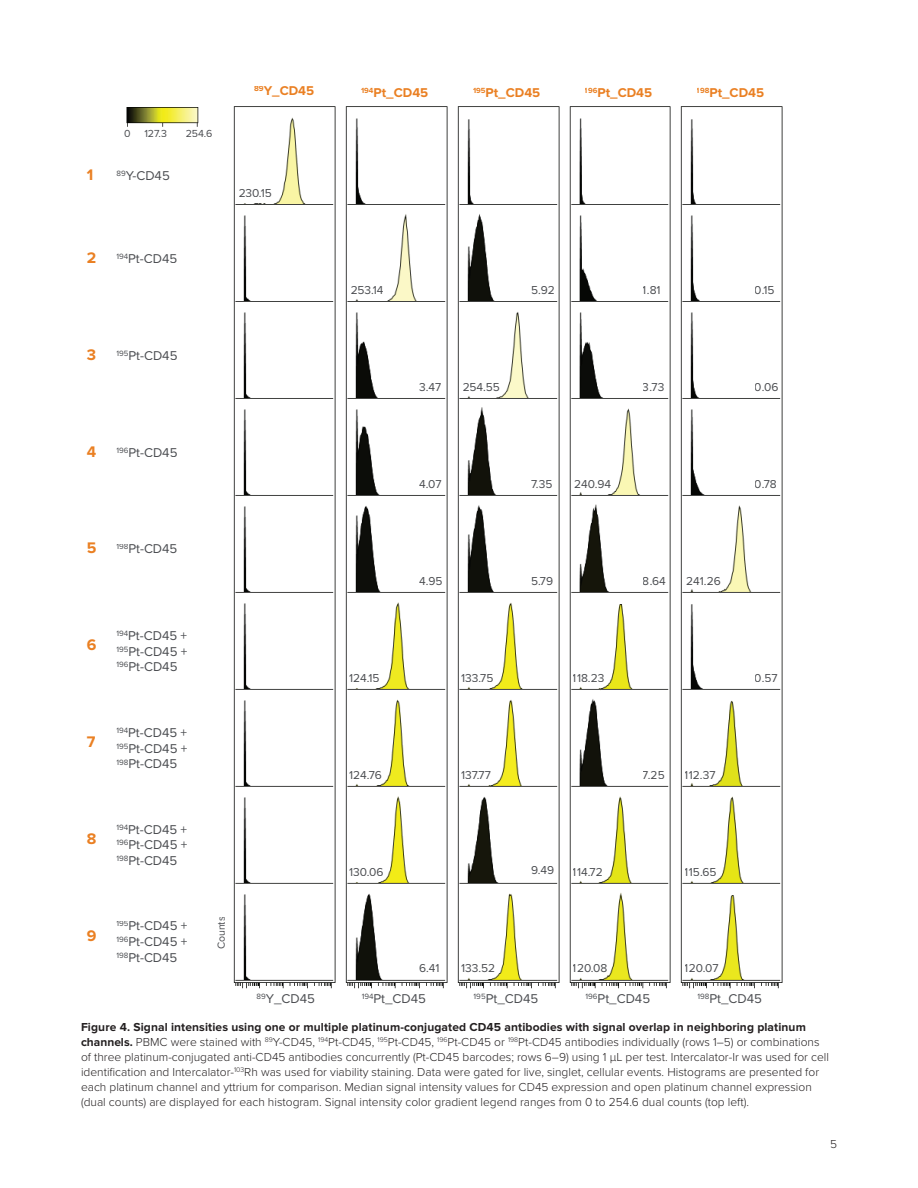
<style>
.page{position:relative;width:918px;height:1188px;background:#fff}
.page>*{position:absolute;margin:0;border:0;box-sizing:border-box;transform-origin:0 0}
.t1{font:700 15.9px "Proxima Nova";color:#ea8023}
.t2{font:13.2px/15.9px "Proxima Nova";color:#4a4c50;text-align:justify}
.t3{font:700 13.2px "Proxima Nova";color:#ea8023}
.t4{font:300 12px/15px "Proxima Nova";color:#231f20}
.t5{font:11.85px "Proxima Nova";color:#4a4c50}
.t6{font:10.65px "Proxima Nova";color:#4a4c50}
.s1{font-weight:700}
</style>
<div class="page">
<img style="left:233px;top:106px;width:103px;height:882px">
<img style="left:345px;top:106px;width:103px;height:882px">
<img style="left:457px;top:106px;width:103px;height:882px">
<img style="left:569px;top:106px;width:102px;height:882px">
<img style="left:680px;top:106px;width:103px;height:882px">
<img style="left:126px;top:107px;width:73px;height:20px">
<p class="t1" style="left:87px;top:166px;width:8px">1</p>
<p class="t6" style="left:124px;top:127px;width:8px">0</p>
<p class="t6" style="left:144px;top:127px;width:24px">127.3</p>
<p class="t6" style="left:186px;top:127px;width:28px">254.6</p>
<p class="t2" style="left:116px;top:168px;width:55px"><sup>89</sup>Y-CD45</p>
<p class="t3" style="left:254px;top:83px;width:62px"><sup>89</sup>Y_CD45</p>
<p class="t3" style="left:361px;top:85px;width:69px"><sup>194</sup>Pt_CD45</p>
<p class="t3" style="left:473px;top:85px;width:69px"><sup>195</sup>Pt_CD45</p>
<p class="t3" style="left:585px;top:85px;width:69px"><sup>196</sup>Pt_CD45</p>
<p class="t3" style="left:697px;top:85px;width:69px"><sup>198</sup>Pt_CD45</p>
<p class="t5" style="left:238px;top:186px;width:35px">230.15</p>
<p class="t1" style="left:87px;top:248px;width:11px">2</p>
<p class="t2" style="left:116px;top:251px;width:62px"><sup>194</sup>Pt-CD45</p>
<p class="t1" style="left:87px;top:345px;width:11px">3</p>
<p class="t2" style="left:116px;top:348px;width:63px"><sup>195</sup>Pt-CD45</p>
<p class="t1" style="left:87px;top:442px;width:11px">4</p>
<p class="t2" style="left:116px;top:444px;width:63px"><sup>196</sup>Pt-CD45</p>
<p class="t1" style="left:87px;top:539px;width:11px">5</p>
<p class="t2" style="left:116px;top:541px;width:63px"><sup>198</sup>Pt-CD45</p>
<p class="t1" style="left:87px;top:636px;width:11px">6</p>
<p class="t2" style="left:116px;top:627px;width:73px"><sup>194</sup>Pt-CD45 + <sup>195</sup>Pt-CD45 + <sup>196</sup>Pt-CD45</p>
<p class="t1" style="left:87px;top:733px;width:10px">7</p>
<p class="t2" style="left:116px;top:725px;width:73px"><sup>194</sup>Pt-CD45 + <sup>195</sup>Pt-CD45 + <sup>198</sup>Pt-CD45</p>
<p class="t1" style="left:87px;top:830px;width:11px">8</p>
<p class="t2" style="left:116px;top:821px;width:73px"><sup>194</sup>Pt-CD45 + <sup>196</sup>Pt-CD45 + <sup>198</sup>Pt-CD45</p>
<p class="t1" style="left:87px;top:927px;width:11px">9</p>
<p class="t2" style="left:116px;top:918px;width:73px"><sup>195</sup>Pt-CD45 + <sup>196</sup>Pt-CD45 + <sup>198</sup>Pt-CD45</p>
<p class="t6" style="left:215px;top:949px;width:34px;rotate:-90deg">Counts</p>
<p class="t2" style="left:257px;top:991px;width:60px"><sup>89</sup>Y_CD45</p>
<p class="t5" style="left:350px;top:284px;width:35px">253.14</p>
<p class="t5" style="left:531px;top:284px;width:25px">5.92</p>
<p class="t5" style="left:643px;top:284px;width:19px">1.81</p>
<p class="t5" style="left:755px;top:284px;width:21px">0.15</p>
<p class="t5" style="left:419px;top:381px;width:24px">3.47</p>
<p class="t5" style="left:462px;top:381px;width:39px">254.55</p>
<p class="t5" style="left:643px;top:381px;width:23px">3.73</p>
<p class="t5" style="left:755px;top:381px;width:25px">0.06</p>
<p class="t5" style="left:419px;top:477px;width:24px">4.07</p>
<p class="t5" style="left:531px;top:477px;width:23px">7.35</p>
<p class="t5" style="left:574px;top:477px;width:38px">240.94</p>
<p class="t5" style="left:755px;top:477px;width:23px">0.78</p>
<p class="t5" style="left:419px;top:574px;width:25px">4.95</p>
<p class="t5" style="left:531px;top:574px;width:24px">5.79</p>
<p class="t5" style="left:643px;top:574px;width:24px">8.64</p>
<p class="t5" style="left:686px;top:574px;width:36px">241.26</p>
<p class="t5" style="left:349px;top:671px;width:32px">124.15</p>
<p class="t5" style="left:461px;top:671px;width:34px">133.75</p>
<p class="t5" style="left:573px;top:671px;width:33px">118.23</p>
<p class="t5" style="left:755px;top:671px;width:24px">0.57</p>
<p class="t5" style="left:349px;top:768px;width:34px">124.76</p>
<p class="t5" style="left:461px;top:768px;width:31px">137.77</p>
<p class="t5" style="left:643px;top:768px;width:23px">7.25</p>
<p class="t5" style="left:685px;top:768px;width:32px">112.37</p>
<p class="t5" style="left:349px;top:865px;width:36px">130.06</p>
<p class="t5" style="left:531px;top:864px;width:25px">9.49</p>
<p class="t5" style="left:573px;top:865px;width:31px">114.72</p>
<p class="t5" style="left:685px;top:865px;width:33px">115.65</p>
<p class="t5" style="left:419px;top:962px;width:22px">6.41</p>
<p class="t5" style="left:461px;top:962px;width:36px">133.52</p>
<p class="t5" style="left:573px;top:962px;width:36px">120.08</p>
<p class="t5" style="left:685px;top:962px;width:35px">120.07</p>
<p class="t2" style="left:362px;top:991px;width:66px"><sup>194</sup>Pt_CD45</p>
<p class="t2" style="left:474px;top:991px;width:66px"><sup>195</sup>Pt_CD45</p>
<p class="t2" style="left:586px;top:991px;width:66px"><sup>196</sup>Pt_CD45</p>
<p class="t2" style="left:697px;top:991px;width:66px"><sup>198</sup>Pt_CD45</p>
<p class="t4" style="left:81px;top:1019px;width:750px"><span class="s1">Figure 4. Signal intensities using one or multiple platinum-conjugated CD45 antibodies with signal overlap in neighboring platinum channels.</span> PBMC were stained with <sup>89</sup>Y-CD45, <sup>194</sup>Pt-CD45, <sup>195</sup>Pt-CD45, <sup>196</sup>Pt-CD45 or <sup>198</sup>Pt-CD45 antibodies individually (rows 1–5) or combinations of three platinum-conjugated anti-CD45 antibodies concurrently (Pt-CD45 barcodes; rows 6–9) using 1 µL per test. Intercalator-Ir was used for cell identification and Intercalator-<sup>103</sup>Rh was used for viability staining. Data were gated for live, singlet, cellular events. Histograms are presented for each platinum channel and yttrium for comparison. Median signal intensity values for CD45 expression and open platinum channel expression (dual counts) are displayed for each histogram. Signal intensity color gradient legend ranges from 0 to 254.6 dual counts (top left).</p>
<p class="t4" style="left:830px;top:1136px;width:8px">5</p>
</div>
